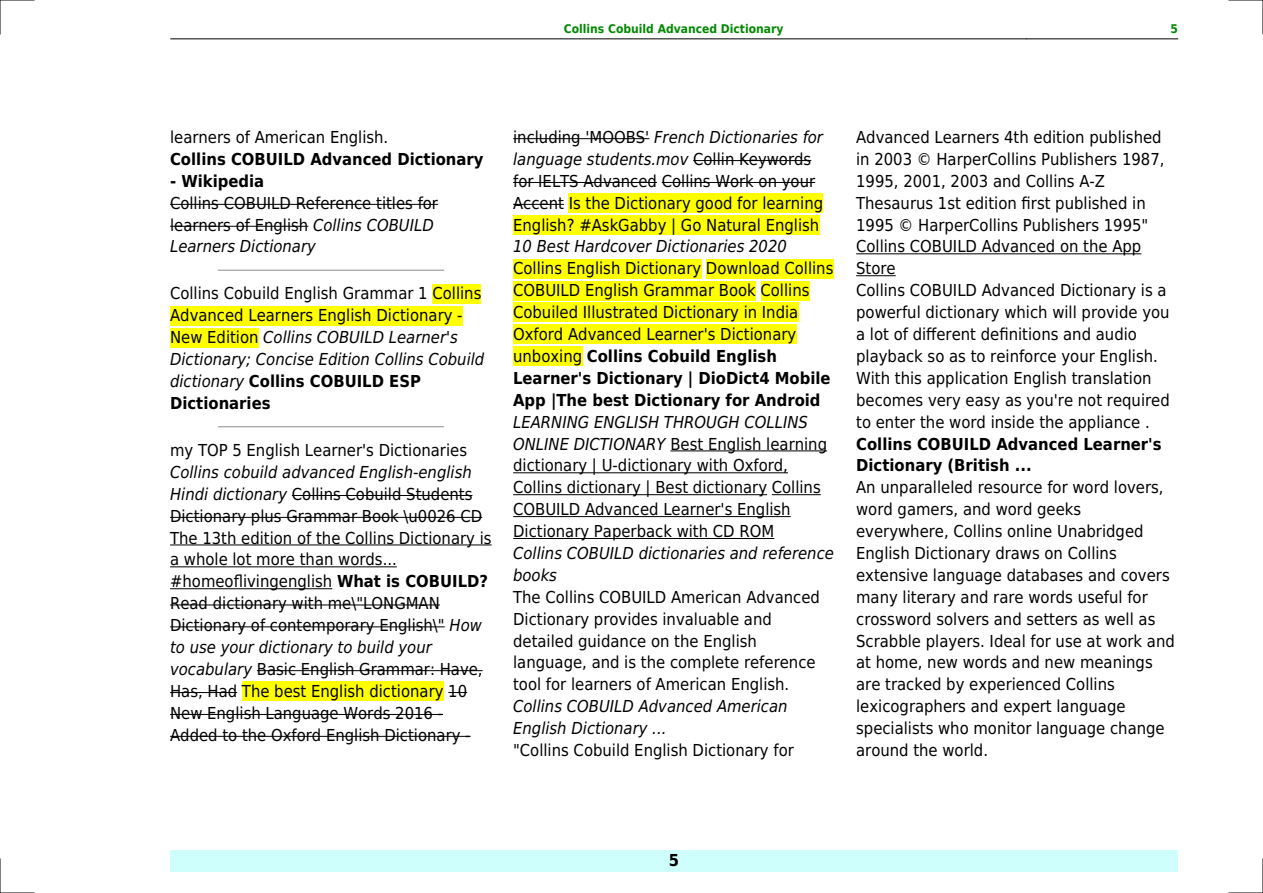
<style>
.page{position:relative;width:1263px;height:893px;background:#fff}
.page>*{position:absolute;margin:0;border:0;box-sizing:border-box;transform-origin:0 0}
.t1{font:16.5px/21.9px "DejaVu Sans Condensed";color:#000}
.t2{font:italic 16.5px/21.9px "DejaVu Sans Condensed";color:#000}
.t3{font:700 16.5px/21.9px "DejaVu Sans Condensed";color:#000}
.t4{font:700 12px "DejaVu Sans Condensed";color:#080}
.s1{font-style:italic}
.s2{font-weight:700}
</style>
<div class="page">
<hr style="left:170px;top:39px;width:151px;height:1px;background:#000">
<hr style="left:321px;top:39px;width:705px;height:1px;background:#000">
<hr style="left:1026px;top:39px;width:152px;height:1px;background:#000">
<div style="left:170px;top:850px;width:1008px;height:22px;background:#cffffc"></div>
<hr style="left:170px;top:204px;width:268px;height:1px;background:#000">
<hr style="left:170px;top:226px;width:138px;height:1px;background:#000">
<hr style="left:218px;top:270px;width:226px;height:1px;background:#999">
<div style="left:432px;top:284px;width:49px;height:19px;background:#ff0"></div>
<div style="left:170px;top:306px;width:293px;height:19px;background:#ff0"></div>
<div style="left:170px;top:328px;width:89px;height:19px;background:#ff0"></div>
<hr style="left:218px;top:426px;width:226px;height:1px;background:#999">
<hr style="left:292px;top:495px;width:180px;height:1px;background:#000">
<hr style="left:170px;top:517px;width:312px;height:1px;background:#000">
<hr style="left:170px;top:545px;width:322px;height:1px;background:#000">
<hr style="left:170px;top:566px;width:227px;height:1px;background:#000">
<hr style="left:170px;top:588px;width:162px;height:1px;background:#000">
<hr style="left:170px;top:605px;width:270px;height:1px;background:#000">
<hr style="left:170px;top:626px;width:275px;height:1px;background:#000">
<hr style="left:257px;top:670px;width:226px;height:1px;background:#000">
<hr style="left:170px;top:692px;width:67px;height:1px;background:#000">
<div style="left:242px;top:681px;width:202px;height:20px;background:#ff0"></div>
<svg style="left:448px;top:692px;width:19px;height:1px"></svg>
<hr style="left:170px;top:714px;width:273px;height:1px;background:#000">
<hr style="left:170px;top:736px;width:301px;height:1px;background:#000">
<hr style="left:513px;top:138px;width:136px;height:1px;background:#000">
<hr style="left:693px;top:160px;width:118px;height:1px;background:#000">
<hr style="left:513px;top:182px;width:144px;height:1px;background:#000">
<hr style="left:662px;top:182px;width:153px;height:1px;background:#000">
<hr style="left:513px;top:204px;width:51px;height:1px;background:#000">
<div style="left:569px;top:193px;width:254px;height:20px;background:#ff0"></div>
<div style="left:513px;top:215px;width:306px;height:19px;background:#ff0"></div>
<div style="left:513px;top:259px;width:188px;height:19px;background:#ff0"></div>
<div style="left:706px;top:259px;width:127px;height:19px;background:#ff0"></div>
<div style="left:513px;top:281px;width:243px;height:19px;background:#ff0"></div>
<div style="left:760px;top:281px;width:49px;height:19px;background:#ff0"></div>
<div style="left:513px;top:303px;width:285px;height:19px;background:#ff0"></div>
<div style="left:513px;top:325px;width:283px;height:19px;background:#ff0"></div>
<div style="left:513px;top:347px;width:69px;height:19px;background:#ff0"></div>
<hr style="left:670px;top:451px;width:157px;height:1px;background:#000">
<hr style="left:513px;top:472px;width:275px;height:1px;background:#000">
<hr style="left:513px;top:494px;width:254px;height:1px;background:#000">
<hr style="left:772px;top:494px;width:49px;height:1px;background:#000">
<hr style="left:513px;top:516px;width:278px;height:1px;background:#000">
<hr style="left:513px;top:538px;width:261px;height:1px;background:#000">
<hr style="left:856px;top:253px;width:285px;height:1px;background:#000">
<hr style="left:856px;top:275px;width:40px;height:1px;background:#000">
<hr style="left:0;top:0;width:34px;height:1px;background:#000">
<hr style="left:1229px;top:0;width:34px;height:1px;background:#000">
<hr style="left:0;top:892px;width:34px;height:1px;background:#000">
<hr style="left:1229px;top:892px;width:34px;height:1px;background:#000">
<hr style="left:0;top:0;width:1px;height:34px;background:#000">
<hr style="left:0;top:859px;width:1px;height:34px;background:#000">
<hr style="left:1262px;top:0;width:1px;height:34px;background:#000">
<hr style="left:1262px;top:859px;width:1px;height:34px;background:#000">
<p class="t4" style="left:564px;top:21px;width:221px">Collins Cobuild Advanced Dictionary</p>
<p class="t4" style="left:1170px;top:21px;width:9px">5</p>
<p class="t1" style="left:170px;top:126px;width:220px">learners of American English.</p>
<p class="t3" style="left:170px;top:148px;width:315px">Collins COBUILD Advanced Dictionary</p>
<p class="t3" style="left:170px;top:170px;width:96px">- Wikipedia</p>
<p class="t1" style="left:170px;top:192px;width:269px">Collins COBUILD Reference titles for learners of English <span class="s1">Collins COBUILD<br>Learners Dictionary</span></p>
<p class="t1" style="left:170px;top:283px;width:316px">Collins Cobuild English Grammar 1 Collins Advanced Learners English Dictionary - New Edition <span class="s1">Collins COBUILD Learner's Dictionary; Concise Edition Collins Cobuild dictionary</span> <span class="s2">Collins COBUILD ESP Dictionaries</span></p>
<p class="t1" style="left:170px;top:439px;width:298px">my TOP 5 English Learner's Dictionaries</p>
<p class="t1" style="left:170px;top:461px;width:323px"><span class="s1">Collins cobuild advanced English-english Hindi dictionary</span> Collins Cobuild Students Dictionary plus Grammar Book \u0026 CD The 13th edition of the Collins Dictionary is a whole lot more than words... #homeoflivingenglish <span class="s2">What is COBUILD?<br></span>Read dictionary with me\"LONGMAN Dictionary of contemporary English\" <span class="s1">How to use your dictionary to build your vocabulary</span> Basic English Grammar: Have, Has, Had The best English dictionary 10<br>New English Language Words 2016 - Added to the Oxford English Dictionary -</p>
<p class="t1" style="left:513px;top:126px;width:311px">including 'MOOBS' <span class="s1">French Dictionaries for language students.mov</span> Collin Keywords for IELTS Advanced Collins Work on your Accent Is the Dictionary good for learning English? #AskGabby | Go Natural English</p>
<p class="t2" style="left:513px;top:236px;width:275px">10 Best Hardcover Dictionaries 2020</p>
<p class="t1" style="left:513px;top:258px;width:322px">Collins English Dictionary Download Collins COBUILD English Grammar Book Collins Cobuiled Illustrated Dictionary in India Oxford Advanced Learner's Dictionary unboxing <span class="s2">Collins Cobuild English Learner's Dictionary | DioDict4 Mobile App |The best Dictionary for Android</span></p>
<p class="t1" style="left:513px;top:411px;width:315px"><span class="s1">LEARNING ENGLISH THROUGH COLLINS ONLINE DICTIONARY</span> Best English learning dictionary | U-dictionary with Oxford, Collins dictionary | Best dictionary Collins COBUILD Advanced Learner's English Dictionary Paperback with CD ROM</p>
<p class="t2" style="left:513px;top:542px;width:322px">Collins COBUILD dictionaries and reference books</p>
<p class="t1" style="left:513px;top:586px;width:308px">The Collins COBUILD American Advanced Dictionary provides invaluable and detailed guidance on the English language, and is the complete reference tool for learners of American English.</p>
<p class="t2" style="left:513px;top:696px;width:276px">Collins COBUILD Advanced American<br>English Dictionary ...</p>
<p class="t1" style="left:513px;top:739px;width:282px">"Collins Cobuild English Dictionary for</p>
<p class="t1" style="left:856px;top:126px;width:315px">Advanced Learners 4th edition published in 2003 © HarperCollins Publishers 1987, 1995, 2001, 2003 and Collins A-Z Thesaurus 1st edition first published in 1995 © HarperCollins Publishers 1995" Collins COBUILD Advanced on the App Store<br>Collins COBUILD Advanced Dictionary is a powerful dictionary which will provide you a lot of different definitions and audio playback so as to reinforce your English.<br>With this application English translation becomes very easy as you're not required to enter the word inside the appliance .</p>
<p class="t3" style="left:856px;top:433px;width:307px">Collins COBUILD Advanced Learner's<br>Dictionary (British ...</p>
<p class="t1" style="left:856px;top:477px;width:320px">An unparalleled resource for word lovers, word gamers, and word geeks everywhere, Collins online Unabridged English Dictionary draws on Collins extensive language databases and covers many literary and rare words useful for crossword solvers and setters as well as Scrabble players. Ideal for use at work and at home, new words and new meanings are tracked by experienced Collins lexicographers and expert language specialists who monitor language change around the world.</p>
<p class="t3" style="left:669px;top:850px;width:12px">5</p>
</div>
